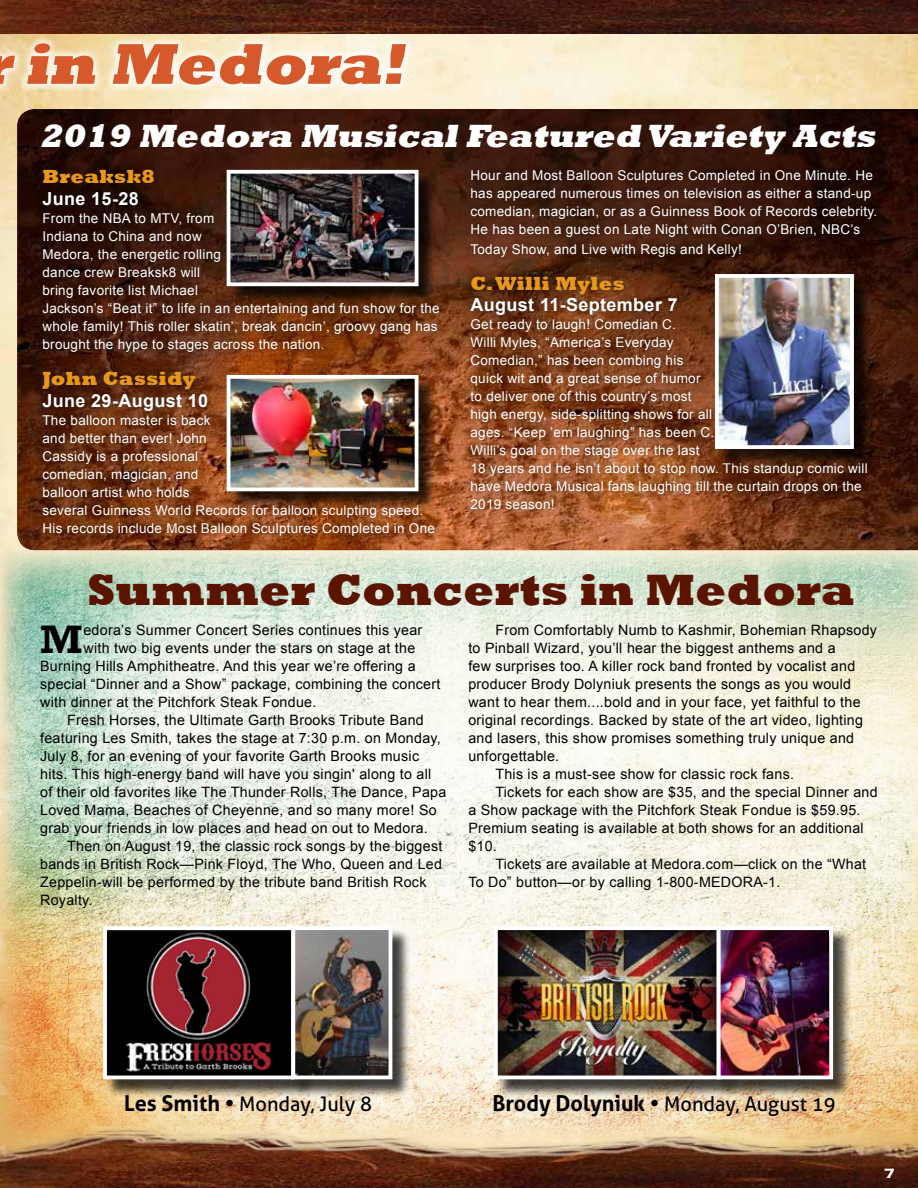
<style>
.page{position:relative;width:918px;height:1188px;background:#fff}
.page>*{position:absolute;margin:0;border:0;box-sizing:border-box;transform-origin:0 0}
.t1{font:italic 800 58.35px "Rockwell";color:#d5592a}
.t2{font:800 45px "Rockwell";color:#5b1400}
.t3{font:700 40.8px "Rockwell";color:#000}
.t4{font:italic 800 33px "Rockwell";color:#fff}
.t5{font:20.1px "Aller";color:#000}
.t6{font:800 19.5px "Rockwell";letter-spacing:.02em;color:#e89719}
.t7{font:700 18px "Arial";letter-spacing:.02em;color:#fff}
.t8{font:700 18px "Copperplate";color:#fff}
.t9{font:14.25px "Arial";letter-spacing:.02em;color:#000}
.t10{font:13.5px/18px "Arial";letter-spacing:.02em;color:#fff}
.s1{font-weight:700;font-size:21.75px}
</style>
<div class="page">
<img style="left:0;top:1139px;width:918px;height:49px">
<img style="left:0;top:0;width:918px;height:34px">
<div style="left:0;top:34px;width:415px;height:60px;background:#fff;opacity:.75"></div>
<img style="left:17px;top:109px;width:901px;height:441px">
<div style="left:34px;top:161px;width:850px;height:383px;background:#000;opacity:.75"></div>
<div style="left:229px;top:377px;width:208px;height:133px;background:#000;opacity:.75"></div>
<img style="left:232px;top:380px;width:182px;height:106px">
<div style="left:227px;top:375px;width:192px;height:116px;border:4px solid #fff"></div>
<div style="left:717px;top:276px;width:156px;height:191px;background:#000;opacity:.75"></div>
<img style="left:720px;top:279px;width:129px;height:165px">
<div style="left:715px;top:274px;width:139px;height:175px;border:4px solid #fff"></div>
<div style="left:229px;top:172px;width:208px;height:133px;background:#000;opacity:.75"></div>
<img style="left:232px;top:175px;width:182px;height:106px">
<div style="left:227px;top:170px;width:192px;height:116px;border:4px solid #fff"></div>
<img style="left:0;top:550px;width:918px;height:589px">
<div style="left:105px;top:929px;width:209px;height:169px;background:#000;opacity:.75"></div>
<img style="left:108px;top:931px;width:182px;height:143px">
<div style="left:103px;top:926px;width:192px;height:153px;border:4px solid #fff"></div>
<div style="left:496px;top:929px;width:243px;height:169px;background:#000;opacity:.75"></div>
<img style="left:499px;top:931px;width:216px;height:143px">
<div style="left:494px;top:926px;width:226px;height:153px;border:4px solid #fff"></div>
<div style="left:294px;top:929px;width:117px;height:169px;background:#000;opacity:.75"></div>
<img style="left:296px;top:931px;width:91px;height:143px">
<div style="left:291px;top:926px;width:101px;height:153px;border:4px solid #fff"></div>
<div style="left:719px;top:929px;width:133px;height:169px;background:#000;opacity:.75"></div>
<div style="left:717px;top:926px;width:116px;height:153px;border:4px solid #fff"></div>
<h1 class="t1" style="left:25px;top:31px;width:392px">in Medora!</h1>
<h3 class="t4" style="left:39px;top:117px;width:844px">2019 Medora Musical Featured Variety Acts</h3>
<h3 class="t6" style="left:42px;top:166px;width:114px">Breaksk8</h3>
<p class="t7" style="left:42px;top:187px;width:98px">June 15-28</p>
<p class="t10" style="left:42px;top:209px;width:399px">From the NBA to MTV, from<br>Indiana to China and now<br>Medora, the energetic rolling<br>dance crew Breaksk8 will<br>bring favorite list Michael<br>Jackson’s “Beat it” to life in an entertaining and fun show for the whole family! This roller skatin’, break dancin’, groovy gang has brought the hype to stages across the nation.</p>
<h3 class="t6" style="left:42px;top:367px;width:155px">John Cassidy</h3>
<p class="t7" style="left:42px;top:388px;width:167px">June 29-August 10</p>
<p class="t10" style="left:42px;top:411px;width:394px">The balloon master is back<br>and better than ever! John<br>Cassidy is a professional<br>comedian, magician, and<br>balloon artist who holds<br>several Guinness World Records for balloon sculpting speed.<br>His records include Most Balloon Sculptures Completed in One</p>
<p class="t10" style="left:471px;top:166px;width:408px">Hour and Most Balloon Sculptures Completed in One Minute. He has appeared numerous times on television as either a stand-up comedian, magician, or as a Guinness Book of Records celebrity.<br>He has been a guest on Late Night with Conan O’Brien, NBC’s</p>
<p class="t10" style="left:471px;top:240px;width:273px">Today Show, and Live with Regis and Kelly!</p>
<h3 class="t6" style="left:471px;top:272px;width:156px">C. Willi Myles</h3>
<p class="t7" style="left:471px;top:293px;width:209px">August 11-September 7</p>
<p class="t10" style="left:471px;top:316px;width:399px">Get ready to laugh! Comedian C.<br>Willi Myles, “America’s Everyday<br>Comedian,” has been combing his<br>quick wit and a great sense of humor<br>to deliver one of this country’s most<br>high energy, side-splitting shows for all<br>ages. “Keep ’em laughing” has been C.<br>Willi’s goal on the stage over the last<br>18 years and he isn’t about to stop now. This standup comic will have Medora Musical fans laughing till the curtain drops on the 2019 season!</p>
<h2 class="t2" style="left:88px;top:564px;width:768px">Summer Concerts in Medora</h2>
<h3 class="t3" style="left:40px;top:614px;width:44px">M</h3>
<p class="t9" style="left:83px;top:620px;width:340px">edora’s Summer Concert Series continues this year</p>
<p class="t9" style="left:83px;top:638px;width:333px">with two big events under the stars on stage at the</p>
<p class="t9" style="left:40px;top:656px;width:377px">Burning Hills Amphitheatre. And this year we’re offering a</p>
<p class="t9" style="left:40px;top:674px;width:402px">special “Dinner and a Show” package, combining the concert</p>
<p class="t9" style="left:40px;top:692px;width:278px">with dinner at the Pitchfork Steak Fondue.</p>
<p class="t9" style="left:67px;top:710px;width:358px">Fresh Horses, the Ultimate Garth Brooks Tribute Band</p>
<p class="t9" style="left:40px;top:728px;width:402px">featuring Les Smith, takes the stage at 7:30 p.m. on Monday,</p>
<p class="t9" style="left:40px;top:746px;width:380px">July 8, for an evening of your favorite Garth Brooks music</p>
<p class="t9" style="left:40px;top:764px;width:393px">hits. This high-energy band will have you singin' along to all</p>
<p class="t9" style="left:40px;top:782px;width:408px">of their old favorites like The Thunder Rolls, The Dance, Papa</p>
<p class="t9" style="left:40px;top:800px;width:398px">Loved Mama, Beaches of Cheyenne, and so many more! So</p>
<p class="t9" style="left:40px;top:818px;width:389px">grab your friends in low places and head on out to Medora.</p>
<p class="t9" style="left:67px;top:836px;width:377px">Then on August 19, the classic rock songs by the biggest</p>
<p class="t9" style="left:40px;top:854px;width:403px">bands in British Rock—Pink Floyd, The Who, Queen and Led</p>
<p class="t9" style="left:40px;top:872px;width:388px">Zeppelin-will be performed by the tribute band British Rock</p>
<p class="t9" style="left:40px;top:890px;width:54px">Royalty.</p>
<p class="t9" style="left:495px;top:620px;width:383px">From Comfortably Numb to Kashmir, Bohemian Rhapsody</p>
<p class="t9" style="left:468px;top:638px;width:369px">to Pinball Wizard, you’ll hear the biggest anthems and a</p>
<p class="t9" style="left:468px;top:656px;width:388px">few surprises too. A killer rock band fronted by vocalist and</p>
<p class="t9" style="left:468px;top:674px;width:384px">producer Brody Dolyniuk presents the songs as you would</p>
<p class="t9" style="left:468px;top:692px;width:394px">want to hear them....bold and in your face, yet faithful to the</p>
<p class="t9" style="left:468px;top:710px;width:396px">original recordings. Backed by state of the art video, lighting</p>
<p class="t9" style="left:468px;top:728px;width:387px">and lasers, this show promises something truly unique and</p>
<p class="t9" style="left:468px;top:746px;width:92px">unforgettable.</p>
<p class="t9" style="left:495px;top:764px;width:300px">This is a must-see show for classic rock fans.</p>
<p class="t9" style="left:495px;top:782px;width:384px">Tickets for each show are $35, and the special Dinner and</p>
<p class="t9" style="left:468px;top:800px;width:394px">a Show package with the Pitchfork Steak Fondue is $59.95.</p>
<p class="t9" style="left:468px;top:818px;width:397px">Premium seating is available at both shows for an additional</p>
<p class="t9" style="left:468px;top:836px;width:30px">$10.</p>
<p class="t9" style="left:495px;top:854px;width:372px">Tickets are available at Medora.com—click on the “What</p>
<p class="t9" style="left:468px;top:872px;width:314px">To Do” button—or by calling 1-800-MEDORA-1.</p>
<h3 class="t5" style="left:124px;top:1092px;width:249px"><span class="s1">Les Smith •</span> Monday, July 8</h3>
<h3 class="t5" style="left:492px;top:1092px;width:345px"><span class="s1">Brody Dolyniuk •</span> Monday, August 19</h3>
<p class="t8" style="left:884px;top:1162px;width:12px">7</p>
</div>
